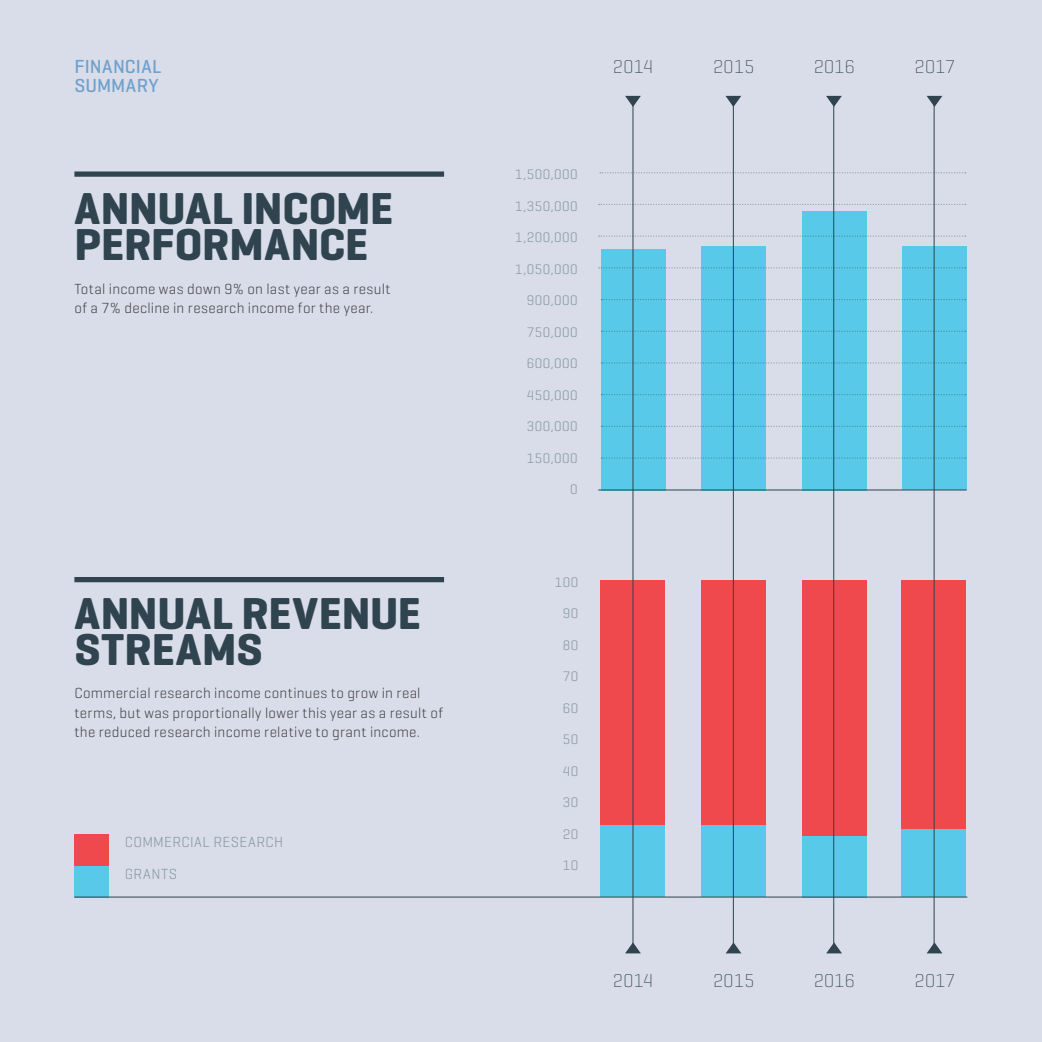
<style>
.page{position:relative;width:1042px;height:1042px;background:#d9dce9}
.page>*{position:absolute;margin:0;border:0;box-sizing:border-box;transform-origin:0 0}
.t1{font:800 45.5px/36.8px "Geogrotesque";color:#2f444e}
.t2{font:600 19.25px "Geogrotesque";letter-spacing:.015em;color:#6ea1cc}
.t3{font:300 18.9px "Geogrotesque";letter-spacing:.02em;color:#2f444e}
.t4{font:14.88px/19.2px "Geogrotesque";letter-spacing:.025em;color:#414042}
.t5{font:14.88px/32.4px "Geogrotesque";letter-spacing:.03em;color:#8496a0}
.t6{font:14px "Geogrotesque";letter-spacing:.035em;color:#8496a0}
</style>
<div class="page">
<div style="left:601px;top:249px;width:64px;height:241px;background:#58c9e8"></div>
<div style="left:701px;top:246px;width:65px;height:244px;background:#58c9e8"></div>
<div style="left:802px;top:211px;width:64px;height:279px;background:#58c9e8"></div>
<div style="left:902px;top:246px;width:65px;height:244px;background:#58c9e8"></div>
<svg style="left:601px;top:457px;width:365px;height:2px"></svg>
<svg style="left:601px;top:394px;width:365px;height:1px"></svg>
<svg style="left:601px;top:331px;width:365px;height:1px"></svg>
<svg style="left:601px;top:426px;width:365px;height:1px"></svg>
<svg style="left:601px;top:362px;width:365px;height:1px"></svg>
<svg style="left:601px;top:299px;width:365px;height:1px"></svg>
<svg style="left:599px;top:267px;width:367px;height:1px"></svg>
<svg style="left:599px;top:204px;width:367px;height:1px"></svg>
<svg style="left:599px;top:235px;width:367px;height:2px"></svg>
<hr style="left:598px;top:489px;width:368px;height:1px;background:#2f444e">
<svg style="left:600px;top:172px;width:366px;height:1px"></svg>
<div style="left:74px;top:866px;width:35px;height:31px;background:#58c9e8"></div>
<div style="left:74px;top:834px;width:35px;height:32px;background:#ef494d"></div>
<div style="left:601px;top:824px;width:64px;height:73px;background:#58c9e8"></div>
<div style="left:601px;top:580px;width:64px;height:244px;background:#ef494d"></div>
<div style="left:701px;top:824px;width:65px;height:73px;background:#58c9e8"></div>
<div style="left:701px;top:580px;width:65px;height:244px;background:#ef494d"></div>
<div style="left:802px;top:836px;width:64px;height:61px;background:#58c9e8"></div>
<div style="left:901px;top:829px;width:65px;height:68px;background:#58c9e8"></div>
<div style="left:802px;top:580px;width:64px;height:256px;background:#ef494d"></div>
<div style="left:901px;top:580px;width:65px;height:249px;background:#ef494d"></div>
<hr style="left:74px;top:896px;width:893px;height:1px;background:#2f444e">
<svg style="left:625px;top:96px;width:16px;height:11px"></svg>
<svg style="left:927px;top:942px;width:15px;height:11px"></svg>
<svg style="left:826px;top:96px;width:16px;height:11px"></svg>
<svg style="left:726px;top:942px;width:15px;height:11px"></svg>
<svg style="left:927px;top:96px;width:15px;height:11px"></svg>
<svg style="left:625px;top:942px;width:16px;height:11px"></svg>
<svg style="left:725px;top:96px;width:16px;height:11px"></svg>
<svg style="left:826px;top:942px;width:16px;height:11px"></svg>
<hr style="left:632px;top:101px;width:1px;height:847px;background:#2f444e">
<hr style="left:833px;top:101px;width:1px;height:847px;background:#2f444e">
<hr style="left:733px;top:101px;width:1px;height:847px;background:#2f444e">
<hr style="left:933px;top:101px;width:1px;height:847px;background:#2f444e">
<div style="left:74px;top:171px;width:370px;height:6px;background:#2f444e"></div>
<div style="left:74px;top:577px;width:370px;height:5px;background:#2f444e"></div>
<p class="t2" style="left:74px;top:54px;width:89px">FINANCIAL</p>
<p class="t3" style="left:613px;top:54px;width:42px">2014</p>
<p class="t3" style="left:713px;top:54px;width:43px">2015</p>
<p class="t3" style="left:813px;top:54px;width:43px">2016</p>
<p class="t2" style="left:74px;top:73px;width:86px">SUMMARY</p>
<h1 class="t1" style="left:74px;top:190px;width:320px">ANNUAL INCOME<br>PERFORMANCE</h1>
<p class="t4" style="left:74px;top:279px;width:318px">Total income was down 9% on last year as a result of a 7% decline in research income for the year.</p>
<h1 class="t1" style="left:74px;top:594px;width:348px">ANNUAL REVENUE<br>STREAMS</h1>
<p class="t4" style="left:74px;top:683px;width:370px">Commercial research income continues to grow in real terms, but was proportionally lower this year as a result of the reduced research income relative to grant income.</p>
<p class="t5" style="left:125px;top:825px;width:160px">COMMERCIAL RESEARCH<br>GRANTS</p>
<p class="t6" style="left:515px;top:166px;width:64px">1,500,000</p>
<p class="t6" style="left:515px;top:197px;width:64px">1,350,000</p>
<p class="t6" style="left:515px;top:229px;width:64px">1,200,000</p>
<p class="t6" style="left:515px;top:260px;width:64px">1,050,000</p>
<p class="t6" style="left:527px;top:292px;width:52px">900,000</p>
<p class="t6" style="left:527px;top:323px;width:52px">750,000</p>
<p class="t6" style="left:527px;top:355px;width:52px">600,000</p>
<p class="t6" style="left:527px;top:386px;width:52px">450,000</p>
<p class="t6" style="left:527px;top:418px;width:52px">300,000</p>
<p class="t6" style="left:527px;top:449px;width:52px">150,000</p>
<p class="t6" style="left:570px;top:481px;width:9px">0</p>
<p class="t6" style="left:555px;top:573px;width:25px">100</p>
<p class="t6" style="left:563px;top:604px;width:17px">90</p>
<p class="t6" style="left:563px;top:636px;width:17px">80</p>
<p class="t6" style="left:563px;top:667px;width:17px">70</p>
<p class="t6" style="left:563px;top:699px;width:17px">60</p>
<p class="t6" style="left:563px;top:730px;width:17px">50</p>
<p class="t6" style="left:563px;top:762px;width:17px">40</p>
<p class="t6" style="left:563px;top:793px;width:17px">30</p>
<p class="t6" style="left:563px;top:825px;width:17px">20</p>
<p class="t6" style="left:563px;top:856px;width:17px">10</p>
<p class="t3" style="left:914px;top:54px;width:42px">2017</p>
<p class="t3" style="left:613px;top:969px;width:42px">2014</p>
<p class="t3" style="left:713px;top:969px;width:43px">2015</p>
<p class="t3" style="left:813px;top:969px;width:43px">2016</p>
<p class="t3" style="left:914px;top:969px;width:42px">2017</p>
</div>
